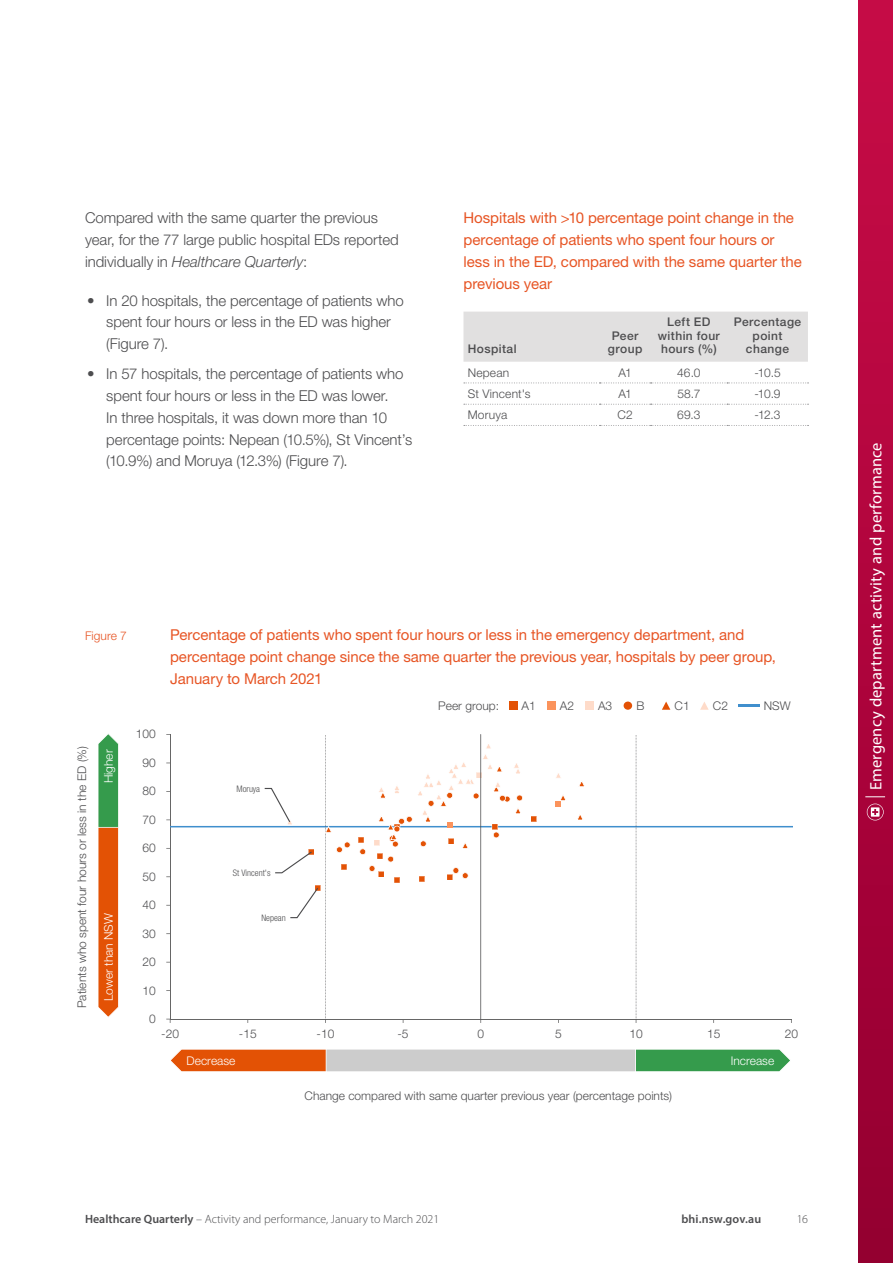
<style>
.page{position:relative;width:893px;height:1263px;background:#fff}
.page>*{position:absolute;margin:0;border:0;box-sizing:border-box;transform-origin:0 0}
.t1{font:16.5px "Myriad Pro";letter-spacing:.01em;color:#fff}
.t2{font:300 15px/21.8px "Helvetica Neue LT Std";letter-spacing:-.005em;color:#4d4d4f}
.t3{font:15px/21.8px "Helvetica Neue LT Std";letter-spacing:-.005em;color:#e75525}
.t4{font:300 12px "Helvetica Neue LT Std";color:#4d4d4f}
.t5{font:300 12px "Myriad Pro";color:#4d4d4f}
.t6{font:500 12px/13.5px "Helvetica Neue LT Std";letter-spacing:.035em;color:#4d4d4f;text-align:center}
.t7{font:300 12px "Helvetica Neue LT Std";color:#fff}
.t8{font:600 12px "Myriad Pro";letter-spacing:.005em;color:#4d4d4f}
.t9{font:300 12px "Helvetica Neue LT Std";letter-spacing:.005em;color:#e75525}
.t10{font:300 condensed 9px "Helvetica Neue LT Std";color:#4d4d4f}
.s1{font-style:italic}
.s2{font-weight:600}
</style>
<div class="page">
<div style="left:859px;top:0;width:34px;height:1263px;background:linear-gradient(to bottom,#c80b47,#940031)"></div>
<svg style="left:865px;top:796px;width:20px;height:1px"></svg>
<svg style="left:867px;top:804px;width:17px;height:16px"></svg>
<svg style="left:166px;top:734px;width:626px;height:289px"></svg>
<svg style="left:171px;top:1049px;width:619px;height:23px;background:#b3a986"></svg>
<svg style="left:98px;top:733px;width:21px;height:285px;background:#b37934"></svg>
<div style="left:509px;top:701px;width:8px;height:9px;background:#e35205"></div>
<div style="left:547px;top:701px;width:9px;height:9px;background:#fb935c"></div>
<div style="left:585px;top:701px;width:9px;height:9px;background:#fedbc9"></div>
<div style="left:624px;top:701px;width:8px;height:9px;background:#e35205;border-radius:50%"></div>
<svg style="left:662px;top:701px;width:8px;height:9px"></svg>
<svg style="left:700px;top:702px;width:9px;height:8px"></svg>
<hr style="left:738px;top:704px;width:22px;height:2px;background:#408fcd">
<div style="left:463px;top:312px;width:345px;height:50px;background:#e1e0e0"></div>
<svg style="left:464px;top:383px;width:344px;height:1px"></svg>
<svg style="left:464px;top:404px;width:344px;height:1px"></svg>
<svg style="left:464px;top:425px;width:344px;height:1px"></svg>
<p class="t2" style="left:85px;top:207px;width:315px">Compared with the same quarter the previous year, for the 77 large public hospital EDs reported individually in <span class="s1">Healthcare Quarterly</span>:</p>
<p class="t2" style="left:106px;top:289px;width:299px;text-indent:-19px">• In 20 hospitals, the percentage of patients who spent four hours or less in the ED was higher (Figure 7).</p>
<p class="t2" style="left:106px;top:363px;width:307px;text-indent:-19px">• In 57 hospitals, the percentage of patients who spent four hours or less in the ED was lower.<br>In three hospitals, it was down more than 10 percentage points: Nepean (10.5%), St Vincent’s (10.9%) and Moruya (12.3%) (Figure 7).</p>
<p class="t3" style="left:463px;top:207px;width:340px">Hospitals with &gt;10 percentage point change in the percentage of patients who spent four hours or less in the ED, compared with the same quarter the previous year</p>
<p class="t6" style="left:468px;top:342px;width:50px">Hospital</p>
<p class="t6" style="left:608px;top:328px;width:36px">Peer group</p>
<p class="t6" style="left:658px;top:315px;width:63px">Left ED within four hours (%)</p>
<p class="t6" style="left:734px;top:315px;width:69px">Percentage point change</p>
<p class="t4" style="left:468px;top:365px;width:43px">Nepean</p>
<p class="t4" style="left:618px;top:365px;width:15px">A1</p>
<p class="t4" style="left:677px;top:365px;width:25px">46.0</p>
<p class="t4" style="left:754px;top:365px;width:28px">-10.5</p>
<p class="t4" style="left:468px;top:386px;width:64px">St Vincent's</p>
<p class="t4" style="left:618px;top:386px;width:15px">A1</p>
<p class="t4" style="left:677px;top:386px;width:24px">58.7</p>
<p class="t4" style="left:754px;top:386px;width:28px">-10.9</p>
<p class="t4" style="left:468px;top:407px;width:41px">Moruya</p>
<p class="t4" style="left:617px;top:407px;width:17px">C2</p>
<p class="t4" style="left:677px;top:407px;width:25px">69.3</p>
<p class="t4" style="left:755px;top:407px;width:27px">-12.3</p>
<p class="t9" style="left:85px;top:628px;width:43px">Figure 7</p>
<p class="t3" style="left:170px;top:624px;width:607px">Percentage of patients who spent four hours or less in the emergency department, and percentage point change since the same quarter the previous year, hospitals by peer group,<br>January to March 2021</p>
<p class="t4" style="left:74px;top:1008px;width:264px;rotate:-90deg">Patients who spent four hours or less in the ED (%)</p>
<p class="t7" style="left:101px;top:783px;width:35px;rotate:-90deg">Higher</p>
<p class="t7" style="left:101px;top:1001px;width:90px;rotate:-90deg">Lower than NSW</p>
<p class="t4" style="left:136px;top:727px;width:21px">100</p>
<p class="t4" style="left:142px;top:755px;width:15px">90</p>
<p class="t4" style="left:142px;top:784px;width:15px">80</p>
<p class="t4" style="left:142px;top:812px;width:15px">70</p>
<p class="t4" style="left:142px;top:841px;width:15px">60</p>
<p class="t4" style="left:142px;top:869px;width:15px">50</p>
<p class="t4" style="left:142px;top:897px;width:15px">40</p>
<p class="t4" style="left:142px;top:926px;width:15px">30</p>
<p class="t4" style="left:142px;top:954px;width:15px">20</p>
<p class="t4" style="left:142px;top:983px;width:15px">10</p>
<p class="t4" style="left:149px;top:1011px;width:8px">0</p>
<p class="t10" style="left:236px;top:783px;width:25px">Moruya</p>
<p class="t10" style="left:233px;top:868px;width:39px">St Vincent's</p>
<p class="t10" style="left:261px;top:912px;width:26px">Nepean</p>
<p class="t4" style="left:438px;top:699px;width:62px">Peer group:</p>
<p class="t4" style="left:522px;top:698px;width:16px">A1</p>
<p class="t4" style="left:560px;top:698px;width:16px">A2</p>
<p class="t4" style="left:598px;top:698px;width:16px">A3</p>
<p class="t4" style="left:636px;top:698px;width:9px">B</p>
<p class="t4" style="left:675px;top:698px;width:17px">C1</p>
<p class="t4" style="left:713px;top:698px;width:17px">C2</p>
<p class="t4" style="left:764px;top:698px;width:28px">NSW</p>
<p class="t4" style="left:161px;top:1027px;width:19px">-20</p>
<p class="t4" style="left:239px;top:1027px;width:19px">-15</p>
<p class="t4" style="left:317px;top:1027px;width:19px">-10</p>
<p class="t4" style="left:398px;top:1027px;width:13px">-5</p>
<p class="t4" style="left:477px;top:1027px;width:8px">0</p>
<p class="t4" style="left:555px;top:1027px;width:8px">5</p>
<p class="t4" style="left:629px;top:1027px;width:15px">10</p>
<p class="t4" style="left:707px;top:1027px;width:15px">15</p>
<p class="t4" style="left:785px;top:1027px;width:15px">20</p>
<p class="t7" style="left:187px;top:1053px;width:50px">Decrease</p>
<p class="t7" style="left:731px;top:1053px;width:45px">Increase</p>
<p class="t4" style="left:305px;top:1088px;width:369px">Change compared with same quarter previous year (percentage points)</p>
<p class="t5" style="left:85px;top:1212px;width:356px"><span class="s2">Healthcare Quarterly</span> – Activity and performance, January to March 2021</p>
<p class="t8" style="left:681px;top:1211px;width:81px">bhi.nsw.gov.au</p>
<p class="t5" style="left:797px;top:1212px;width:13px">16</p>
<p class="t1" style="left:866px;top:790px;width:349px;rotate:-90deg">Emergency department activity and performance</p>
</div>
